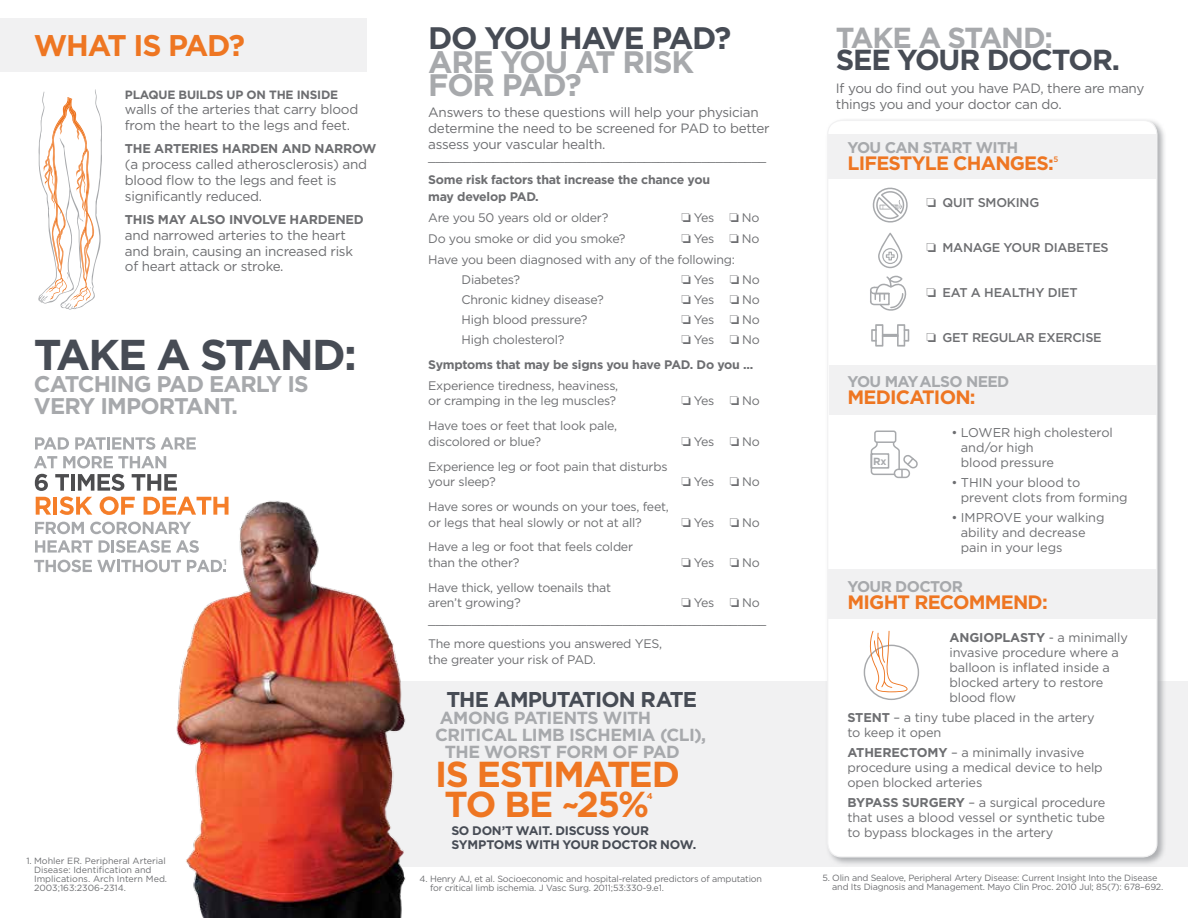
<style>
.page{position:relative;width:1188px;height:918px;background:#fff}
.page>*{position:absolute;margin:0;border:0;box-sizing:border-box;transform-origin:0 0}
.t1{font:700 43.05px "Gotham";letter-spacing:-.04em;color:#474c55}
.t2{font:700 36.15px/30.5px "Gotham";letter-spacing:-.045em;color:#ee7622}
.t3{font:700 31.05px/23.5px "Gotham";letter-spacing:-.04em;color:#a7a9ac}
.t4{font:700 31.05px "Gotham";letter-spacing:-.04em;color:#474c55}
.t5{font:700 29.85px "Gotham";letter-spacing:-.04em;color:#ee7622}
.t6{font:700 28.95px "Gotham";letter-spacing:-.04em;color:#474c55}
.t7{font:700 28.95px "Gotham";letter-spacing:-.04em;color:#a7a9ac}
.t8{font:700 22.65px/22px "Gotham";letter-spacing:-.04em;color:#a7a9ac}
.t9{font:700 21.45px "Gotham";letter-spacing:-.04em;color:#474c55}
.t10{font:700 19.35px "Gotham";letter-spacing:-.04em;color:#ee7622}
.t11{font:700 17.55px "Gotham";letter-spacing:-.03em;color:#a7a9ac}
.t12{font:700 15.45px "Gotham";letter-spacing:-.04em;color:#a7a9ac}
.t13{font:13.5px/15.8px "Gotham";letter-spacing:-.02em;color:#6d6e71}
.t14{font:12.75px/15px "Gotham";letter-spacing:-.01em;color:#6d6e71}
.t15{font:500 12.75px "Gotham";letter-spacing:-.02em;color:#6d6e71}
.t16{font:700 12.75px "Gotham";letter-spacing:-.02em;color:#6d6e71}
.t17{font:12.45px/15.6px "Gotham";letter-spacing:-.02em;color:#6d6e71}
.t18{font:700 12.45px/16.5px "Gotham";letter-spacing:-.02em;color:#6d6e71}
.t19{font:700 12.45px/13.5px "Gotham";letter-spacing:-.025em;color:#474c55}
.t20{font:700 12px "Gotham";letter-spacing:-.02em;color:#6d6e71}
.t21{font:700 10.35px "Gotham";color:#a7a9ac}
.t22{font:9px/9px "Gotham";letter-spacing:-.02em;color:#6d6e71}
.t23{font:9px/9px "Gotham";color:#6d6e71}
.t24{font:700 8.55px "Gotham";color:#ee7622}
.t25{font:700 7.95px "Gotham";color:#a7a9ac}
.t26{font:500 7.8px "Gotham";color:#ee7622}
.s1{font-weight:400}
.s2{font-weight:700}
</style>
<div class="page">
<div style="left:306px;top:681px;width:882px;height:185px;background:#f1f1f2"></div>
<div style="left:825px;top:118px;width:342px;height:749px;background:#a7a9ac;opacity:.91"></div>
<div style="left:828px;top:120px;width:329px;height:737px;background:#fff;border-radius:14px"></div>
<div style="left:828px;top:134px;width:329px;height:45px;background:#f1f1f2"></div>
<div style="left:829px;top:365px;width:328px;height:50px;background:#f1f1f2"></div>
<div style="left:829px;top:569px;width:328px;height:50px;background:#f1f1f2"></div>
<div style="left:0;top:18px;width:366px;height:53px;background:#f1f1f2"></div>
<svg style="left:35px;top:437px;width:34px;height:13px"></svg>
<svg style="left:75px;top:437px;width:80px;height:13px"></svg>
<svg style="left:161px;top:437px;width:35px;height:13px"></svg>
<svg style="left:34px;top:456px;width:23px;height:12px"></svg>
<svg style="left:63px;top:456px;width:103px;height:12px"></svg>
<svg style="left:35px;top:540px;width:58px;height:13px"></svg>
<svg style="left:99px;top:540px;width:72px;height:13px"></svg>
<svg style="left:34px;top:560px;width:141px;height:12px"></svg>
<svg style="left:35px;top:474px;width:140px;height:41px"></svg>
<svg style="left:35px;top:522px;width:49px;height:12px"></svg>
<svg style="left:90px;top:522px;width:85px;height:12px"></svg>
<img style="left:175px;top:474px;width:241px;height:444px">
<svg style="left:872px;top:187px;width:36px;height:36px"></svg>
<svg style="left:878px;top:233px;width:24px;height:35px"></svg>
<svg style="left:870px;top:430px;width:48px;height:48px"></svg>
<svg style="left:870px;top:275px;width:37px;height:36px"></svg>
<svg style="left:871px;top:324px;width:12px;height:23px"></svg>
<svg style="left:897px;top:324px;width:12px;height:23px"></svg>
<hr style="left:882px;top:334px;width:17px;height:3px;background:#a7a9ac">
<div style="left:864px;top:645px;width:55px;height:55px;border:1px solid #a7a9ac;border-radius:50%"></div>
<svg style="left:868px;top:631px;width:40px;height:61px"></svg>
<svg style="left:38px;top:89px;width:64px;height:221px"></svg>
<h3 class="t5" style="left:34px;top:28px;width:212px">WHAT IS PAD?</h3>
<p class="t20" style="left:125px;top:88px;width:215px">PLAQUE BUILDS UP ON THE INSIDE</p>
<p class="t13" style="left:125px;top:102px;width:235px">walls of the arteries that carry blood from the heart to the legs and feet.</p>
<p class="t16" style="left:125px;top:142px;width:253px">THE ARTERIES HARDEN AND NARROW</p>
<p class="t13" style="left:125px;top:156px;width:244px">(a process called atherosclerosis) and blood flow to the legs and feet is significantly reduced.</p>
<p class="t16" style="left:125px;top:212px;width:240px">THIS MAY ALSO INVOLVE HARDENED</p>
<p class="t13" style="left:125px;top:227px;width:230px">and narrowed arteries to the heart and brain, causing an increased risk of heart attack or stroke.</p>
<h1 class="t1" style="left:34px;top:329px;width:324px">TAKE A STAND:</h1>
<h3 class="t8" style="left:34px;top:372px;width:276px">CATCHING PAD EARLY IS<br>VERY IMPORTANT.</h3>
<p class="t25" style="left:223px;top:558px;width:5px">1</p>
<p class="t23" style="left:34px;top:857px;width:135px;text-indent:-8px">1. Mohler ER. Peripheral Arterial<br>Disease: Identification and<br>Implications. Arch Intern Med.<br>2003;163:2306-2314.</p>
<h3 class="t4" style="left:428px;top:20px;width:305px">DO YOU HAVE PAD?</h3>
<h3 class="t3" style="left:428px;top:49px;width:267px">ARE YOU AT RISK<br>FOR PAD?</h3>
<p class="t13" style="left:428px;top:105px;width:343px">Answers to these questions will help your physician determine the need to be screened for PAD to better assess your vascular health.</p>
<p class="t17" style="left:428px;top:148px;width:340px">_______________________________________________</p>
<p class="t18" style="left:428px;top:171px;width:283px">Some risk factors that increase the chance you may develop PAD.</p>
<p class="t17" style="left:428px;top:209px;width:182px">Are you 50 years old or older?</p>
<p class="t17" style="left:681px;top:209px;width:80px">❏ Yes ❏ No</p>
<p class="t17" style="left:428px;top:230px;width:199px">Do you smoke or did you smoke?</p>
<p class="t17" style="left:681px;top:230px;width:80px">❏ Yes ❏ No</p>
<p class="t17" style="left:428px;top:251px;width:308px">Have you been diagnosed with any of the following:</p>
<p class="t17" style="left:462px;top:271px;width:60px">Diabetes?</p>
<p class="t17" style="left:681px;top:271px;width:80px">❏ Yes ❏ No</p>
<p class="t17" style="left:462px;top:291px;width:144px">Chronic kidney disease?</p>
<p class="t17" style="left:681px;top:291px;width:80px">❏ Yes ❏ No</p>
<p class="t17" style="left:462px;top:311px;width:127px">High blood pressure?</p>
<p class="t17" style="left:681px;top:311px;width:80px">❏ Yes ❏ No</p>
<p class="t17" style="left:462px;top:331px;width:104px">High cholesterol?</p>
<p class="t18" style="left:428px;top:327px;width:333px;line-height:25px;text-indent:253px">❏ <span class="s1">Yes</span> ❏ <span class="s1">No<br></span>Symptoms that may be signs you have PAD. Do you ...</p>
<p class="t17" style="left:428px;top:378px;width:192px">Experience tiredness, heaviness, or cramping in the leg muscles?</p>
<p class="t17" style="left:681px;top:393px;width:80px">❏ Yes ❏ No</p>
<p class="t17" style="left:428px;top:418px;width:190px">Have toes or feet that look pale, discolored or blue?</p>
<p class="t17" style="left:428px;top:458px;width:241px">Experience leg or foot pain that disturbs your sleep?</p>
<p class="t17" style="left:428px;top:499px;width:242px">Have sores or wounds on your toes, feet, or legs that heal slowly or not at all?</p>
<p class="t17" style="left:428px;top:539px;width:206px">Have a leg or foot that feels colder than the other?</p>
<p class="t17" style="left:681px;top:433px;width:80px">❏ Yes ❏ No</p>
<p class="t17" style="left:681px;top:474px;width:80px">❏ Yes ❏ No</p>
<p class="t17" style="left:681px;top:514px;width:80px">❏ Yes ❏ No</p>
<p class="t17" style="left:681px;top:555px;width:80px">❏ Yes ❏ No</p>
<p class="t17" style="left:428px;top:579px;width:184px">Have thick, yellow toenails that aren’t growing?</p>
<p class="t17" style="left:428px;top:594px;width:340px;line-height:16.6px;text-indent:253px">❏ Yes ❏ No _______________________________________________</p>
<p class="t17" style="left:428px;top:636px;width:235px">The more questions you answered YES, the greater your risk of PAD.</p>
<h3 class="t9" style="left:446px;top:687px;width:252px">THE AMPUTATION RATE</h3>
<h3 class="t11" style="left:440px;top:707px;width:213px">AMONG PATIENTS WITH</h3>
<h3 class="t11" style="left:435px;top:724px;width:272px">CRITICAL LIMB ISCHEMIA (CLI),</h3>
<h3 class="t11" style="left:445px;top:741px;width:237px">THE WORST FORM OF PAD</h3>
<h2 class="t2" style="left:435px;top:758px;width:246px">IS ESTIMATED<br>TO BE ~25%</h2>
<p class="t24" style="left:647px;top:791px;width:7px">4</p>
<p class="t19" style="left:451px;top:824px;width:246px">SO DON’T WAIT. DISCUSS YOUR<br>SYMPTOMS WITH YOUR DOCTOR NOW.</p>
<p class="t22" style="left:430px;top:875px;width:334px;text-indent:-10px">4. Henry AJ, et al. Socioeconomic and hospital-related predictors of amputation for critical limb ischemia. J Vasc Surg. 2011;53:330-9.e1.</p>
<h3 class="t7" style="left:836px;top:21px;width:219px">TAKE A STAND:</h3>
<h3 class="t6" style="left:836px;top:43px;width:286px">SEE YOUR DOCTOR.</h3>
<p class="t13" style="left:836px;top:80px;width:310px">If you do find out you have PAD, there are many things you and your doctor can do.</p>
<p class="t12" style="left:847px;top:139px;width:172px">YOU CAN START WITH</p>
<h3 class="t10" style="left:847px;top:152px;width:208px">LIFESTYLE CHANGES:</h3>
<p class="t26" style="left:1054px;top:154px;width:6px">5</p>
<p class="t15" style="left:927px;top:195px;width:114px">❏ QUIT SMOKING</p>
<p class="t15" style="left:927px;top:240px;width:184px">❏ MANAGE YOUR DIABETES</p>
<p class="t15" style="left:927px;top:285px;width:153px">❏ EAT A HEALTHY DIET</p>
<p class="t15" style="left:927px;top:330px;width:177px">❏ GET REGULAR EXERCISE</p>
<p class="t12" style="left:847px;top:372px;width:163px">YOU MAY ALSO NEED</p>
<h3 class="t10" style="left:847px;top:386px;width:130px">MEDICATION:</h3>
<p class="t14" style="left:961px;top:425px;width:154px;text-indent:-9px">• LOWER high cholesterol and/or high<br>blood pressure</p>
<p class="t14" style="left:961px;top:475px;width:168px;text-indent:-9px">• THIN your blood to prevent clots from forming</p>
<p class="t14" style="left:961px;top:510px;width:145px;text-indent:-9px">• IMPROVE your walking ability and decrease pain in your legs</p>
<p class="t12" style="left:847px;top:578px;width:117px">YOUR DOCTOR</p>
<h3 class="t10" style="left:847px;top:591px;width:202px">MIGHT RECOMMEND:</h3>
<p class="t14" style="left:950px;top:630px;width:180px"><span class="s2">ANGIOPLASTY</span> - a minimally invasive procedure where a balloon is inflated inside a blocked artery to restore blood flow</p>
<p class="t14" style="left:847px;top:710px;width:249px"><span class="s2">STENT</span> – a tiny tube placed in the artery to keep it open</p>
<p class="t14" style="left:847px;top:745px;width:257px"><span class="s2">ATHERECTOMY</span> – a minimally invasive procedure using a medical device to help open blocked arteries</p>
<p class="t14" style="left:847px;top:795px;width:259px;text-align:justify"><span class="s2">BYPASS SURGERY</span> – a surgical procedure that uses a blood vessel or synthetic tube to bypass blockages in the artery</p>
<p class="t21" style="left:873px;top:455px;width:15px">Rx</p>
<p class="t22" style="left:832px;top:873px;width:333px;text-indent:-10px">5. Olin and Sealove, Peripheral Artery Disease: Current Insight Into the Disease and Its Diagnosis and Management. Mayo Clin Proc. 2010 Jul; 85(7): 678–692.</p>
</div>
